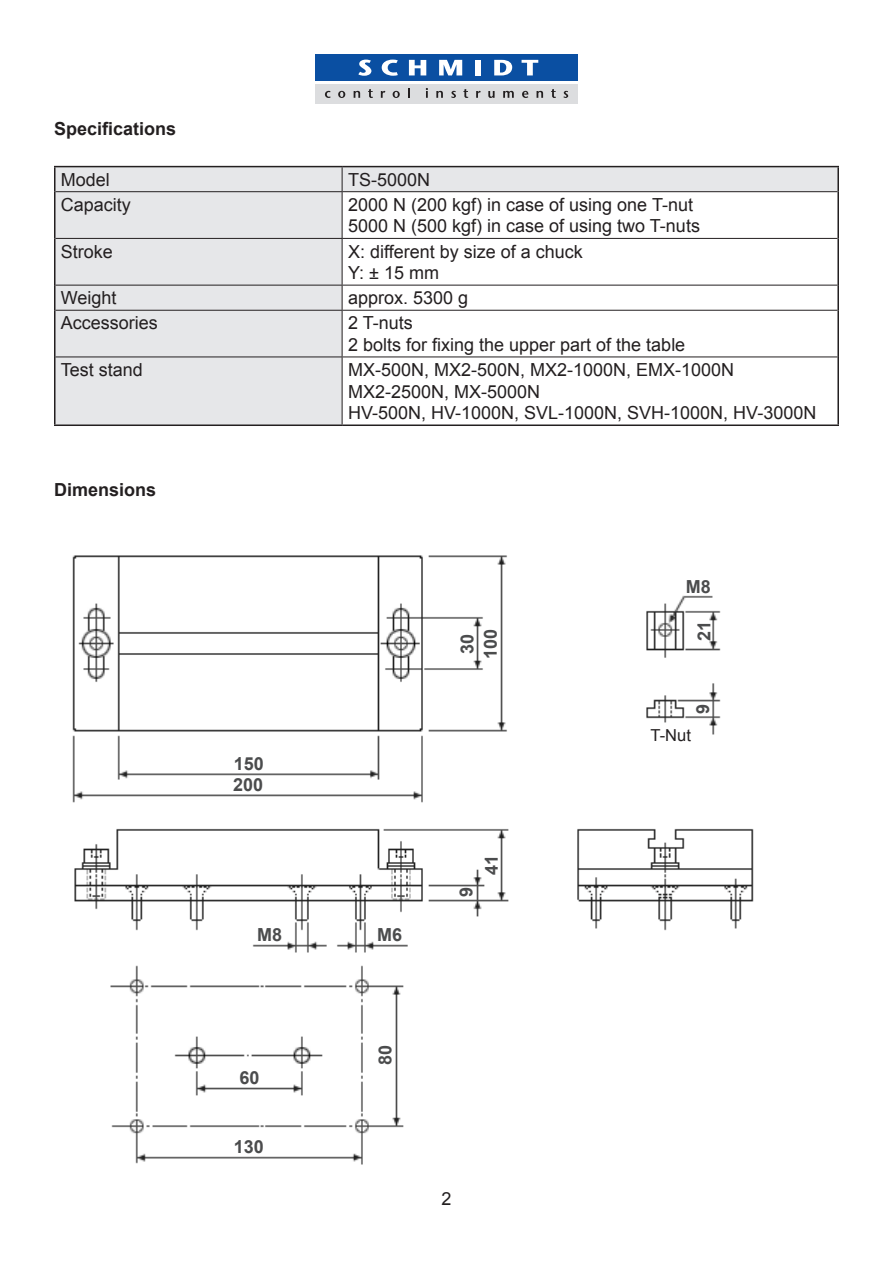
<style>
.page{position:relative;width:893px;height:1263px;background:#fff}
.page>*{position:absolute;margin:0;border:0;box-sizing:border-box;transform-origin:0 0}
.t1{font:18px "Arial";color:#231f20}
.t2{font:700 18px "Arial";color:#4b4c4d}
.t3{font:700 18px "Arial";color:#231f20}
.t4{font:16.5px "Arial";color:#231f20}
</style>
<div class="page">
<div style="left:315px;top:54px;width:263px;height:27px;background:#0a4fa2"></div>
<svg style="left:358px;top:60px;width:13px;height:16px"></svg>
<svg style="left:382px;top:60px;width:16px;height:16px"></svg>
<svg style="left:409px;top:60px;width:17px;height:15px"></svg>
<svg style="left:439px;top:60px;width:23px;height:15px"></svg>
<div style="left:475px;top:60px;width:6px;height:15px;background:#fff"></div>
<svg style="left:494px;top:60px;width:18px;height:15px"></svg>
<svg style="left:522px;top:60px;width:16px;height:15px"></svg>
<svg style="left:315px;top:84px;width:263px;height:19px;background:#cccdcf"></svg>
<img style="left:72px;top:555px;width:682px;height:610px">
<svg style="left:56px;top:167px;width:781px;height:257px"></svg>
<hr style="left:54px;top:166px;width:288px;height:1px;background:#231f20">
<hr style="left:54px;top:167px;width:2px;height:25px;background:#231f20">
<hr style="left:342px;top:166px;width:497px;height:1px;background:#231f20">
<hr style="left:837px;top:167px;width:2px;height:25px;background:#231f20">
<hr style="left:54px;top:192px;width:2px;height:46px;background:#231f20">
<hr style="left:837px;top:192px;width:2px;height:46px;background:#231f20">
<hr style="left:54px;top:238px;width:2px;height:47px;background:#231f20">
<hr style="left:837px;top:238px;width:2px;height:47px;background:#231f20">
<hr style="left:54px;top:285px;width:2px;height:25px;background:#231f20">
<hr style="left:837px;top:285px;width:2px;height:25px;background:#231f20">
<hr style="left:54px;top:310px;width:2px;height:47px;background:#231f20">
<hr style="left:837px;top:310px;width:2px;height:47px;background:#231f20">
<hr style="left:54px;top:357px;width:2px;height:67px;background:#231f20">
<hr style="left:837px;top:357px;width:2px;height:67px;background:#231f20">
<hr style="left:54px;top:424px;width:288px;height:2px;background:#231f20">
<hr style="left:342px;top:424px;width:497px;height:2px;background:#231f20">
<svg style="left:342px;top:167px;width:1px;height:24px"></svg>
<hr style="left:56px;top:191px;width:286px;height:1px;background:#231f20">
<hr style="left:342px;top:191px;width:495px;height:1px;background:#231f20">
<hr style="left:342px;top:192px;width:1px;height:46px;background:#231f20">
<hr style="left:56px;top:238px;width:286px;height:1px;background:#231f20">
<hr style="left:342px;top:238px;width:495px;height:1px;background:#231f20">
<hr style="left:342px;top:239px;width:1px;height:46px;background:#231f20">
<hr style="left:56px;top:285px;width:286px;height:1px;background:#231f20">
<hr style="left:342px;top:285px;width:495px;height:1px;background:#231f20">
<svg style="left:342px;top:285px;width:1px;height:25px"></svg>
<hr style="left:56px;top:310px;width:286px;height:1px;background:#231f20">
<hr style="left:342px;top:310px;width:495px;height:1px;background:#231f20">
<hr style="left:342px;top:311px;width:1px;height:46px;background:#231f20">
<hr style="left:56px;top:357px;width:286px;height:1px;background:#231f20">
<hr style="left:342px;top:357px;width:495px;height:1px;background:#231f20">
<hr style="left:342px;top:357px;width:1px;height:67px;background:#231f20">
<p class="t3" style="left:54px;top:117px;width:124px">Specifications</p>
<p class="t1" style="left:61px;top:168px;width:51px">Model</p>
<p class="t1" style="left:348px;top:168px;width:84px">TS-5000N</p>
<p class="t1" style="left:61px;top:193px;width:72px">Capacity</p>
<p class="t1" style="left:348px;top:193px;width:346px">2000 N (200 kgf) in case of using one T-nut</p>
<p class="t1" style="left:348px;top:214px;width:353px">5000 N (500 kgf) in case of using two T-nuts</p>
<p class="t1" style="left:61px;top:239px;width:54px">Stroke</p>
<p class="t1" style="left:348px;top:239px;width:236px">X: different by size of a chuck</p>
<p class="t1" style="left:348px;top:261px;width:92px">Y: ± 15 mm</p>
<p class="t1" style="left:61px;top:286px;width:57px">Weight</p>
<p class="t1" style="left:348px;top:286px;width:122px">approx. 5300 g</p>
<p class="t1" style="left:61px;top:311px;width:99px">Accessories</p>
<p class="t1" style="left:348px;top:311px;width:66px">2 T-nuts</p>
<p class="t1" style="left:348px;top:333px;width:339px">2 bolts for fixing the upper part of the table</p>
<p class="t1" style="left:61px;top:358px;width:84px">Test stand</p>
<p class="t1" style="left:348px;top:358px;width:388px">MX-500N, MX2-500N, MX2-1000N, EMX-1000N</p>
<p class="t1" style="left:348px;top:379px;width:194px">MX2-2500N, MX-5000N</p>
<p class="t1" style="left:348px;top:401px;width:470px">HV-500N, HV-1000N, SVL-1000N, SVH-1000N, HV-3000N</p>
<p class="t3" style="left:54px;top:478px;width:104px">Dimensions</p>
<p class="t2" style="left:234px;top:752px;width:32px">150</p>
<p class="t2" style="left:233px;top:773px;width:32px">200</p>
<p class="t2" style="left:257px;top:923px;width:27px">M8</p>
<p class="t2" style="left:377px;top:923px;width:27px">M6</p>
<p class="t2" style="left:686px;top:575px;width:27px">M8</p>
<p class="t2" style="left:455px;top:653px;width:22px;rotate:-90deg">30</p>
<p class="t2" style="left:478px;top:658px;width:32px;rotate:-90deg">100</p>
<p class="t2" style="left:692px;top:641px;width:22px;rotate:-90deg">21</p>
<p class="t2" style="left:691px;top:714px;width:12px;rotate:-90deg">9</p>
<p class="t2" style="left:454px;top:897px;width:12px;rotate:-90deg">9</p>
<p class="t2" style="left:480px;top:875px;width:22px;rotate:-90deg">41</p>
<p class="t4" style="left:651px;top:724px;width:42px">T-Nut</p>
<p class="t2" style="left:239px;top:1065px;width:22px">60</p>
<p class="t2" style="left:234px;top:1134px;width:32px">130</p>
<p class="t2" style="left:373px;top:1065px;width:22px;rotate:-90deg">80</p>
<p class="t1" style="left:441px;top:1187px;width:12px">2</p>
</div>
